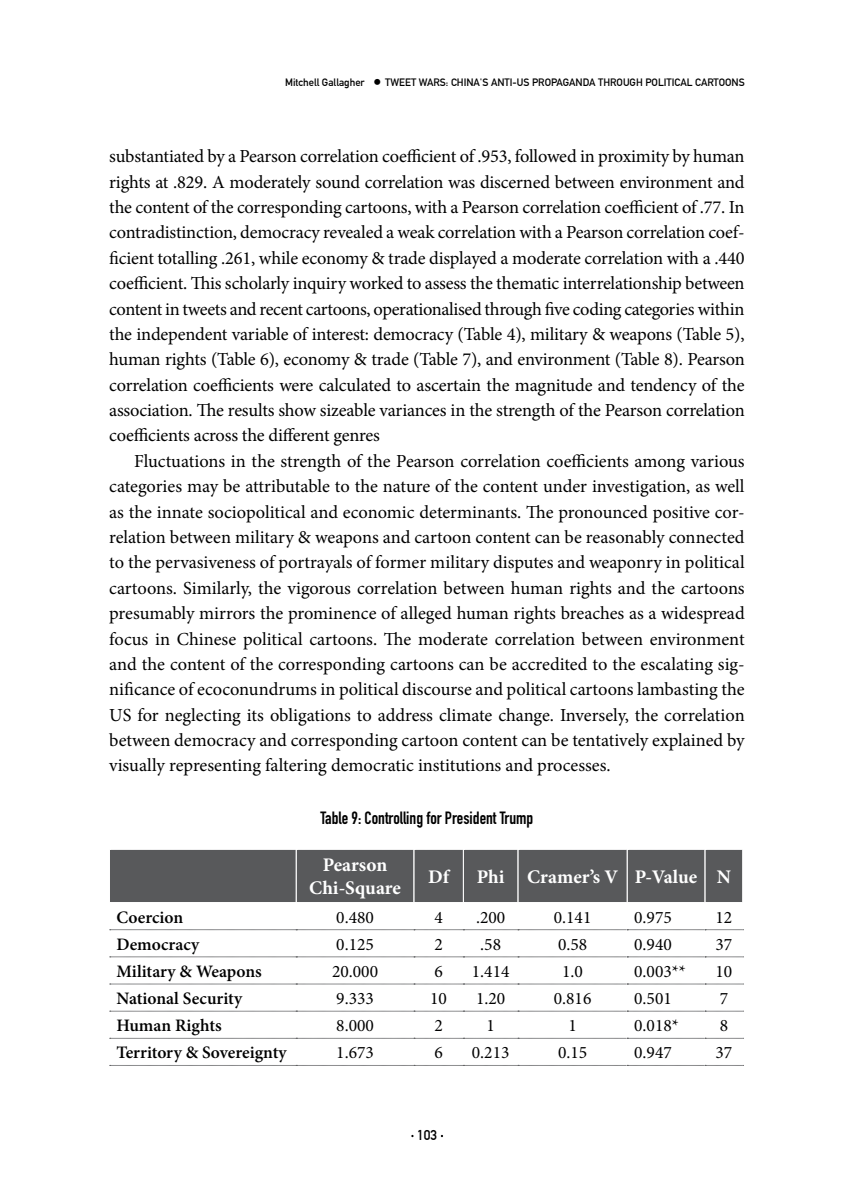
<style>
.page{position:relative;width:844px;height:1191px;background:#fff}
.page>*{position:absolute;margin:0;border:0;box-sizing:border-box;transform-origin:0 0}
.t1{font:700 19.25px/23.1px "Minion Pro";color:#fff;text-align:center}
.t2{font:18.38px/25.4px "Minion Pro";letter-spacing:-.01em;color:#000;text-align:justify}
.t3{font:17.5px "Minion Pro";color:#000}
.t4{font:600 17.5px "Minion Pro";color:#000}
.t5{font:700 17.5px "DIN Condensed";color:#000}
.t6{font:700 14px "DIN Alternate";color:#000}
.t7{font:700 10.5px "DIN Alternate";color:#000}
</style>
<div class="page">
<svg style="left:110px;top:929px;width:633px;height:1px"></svg>
<svg style="left:110px;top:956px;width:633px;height:1px"></svg>
<svg style="left:110px;top:983px;width:633px;height:1px"></svg>
<svg style="left:110px;top:1010px;width:633px;height:1px"></svg>
<svg style="left:110px;top:1038px;width:633px;height:1px"></svg>
<svg style="left:110px;top:1065px;width:633px;height:1px"></svg>
<div style="left:110px;top:849px;width:633px;height:53px;background:#58595b"></div>
<p class="t7" style="left:285px;top:75px;width:81px">Mitchell Gallagher</p>
<p class="t7" style="left:385px;top:75px;width:361px">TWEET WARS: CHINA'S ANTI-US PROPAGANDA THROUGH POLITICAL CARTOONS</p>
<p class="t2" style="left:109px;top:144px;width:637px">substantiated by a Pearson correlation coefficient of .953, followed in proximity by human rights at .829. A moderately sound correlation was discerned between environment and the content of the corresponding cartoons, with a Pearson correlation coefficient of .77. In contradistinction, democracy revealed a weak correlation with a Pearson correlation coef&shy;ficient totalling .261, while economy &amp; trade displayed a moderate correlation with a .440 coefficient. This scholarly inquiry worked to assess the thematic interrelationship between content in tweets and recent cartoons, operationalised through five coding categories within the independent variable of interest: democracy (Table 4), military &amp; weapons (Table 5), human rights (Table 6), economy &amp; trade (Table 7), and environment (Table 8). Pearson correlation coefficients were calculated to ascertain the magnitude and tendency of the association. The results show sizeable variances in the strength of the Pearson correlation coefficients across the different genres</p>
<p class="t2" style="left:109px;top:448px;width:637px;text-indent:25px">Fluctuations in the strength of the Pearson correlation coefficients among various categories may be attributable to the nature of the content under investigation, as well as the innate sociopolitical and economic determinants. The pronounced positive cor&shy;relation between military &amp; weapons and cartoon content can be reasonably connected to the pervasiveness of portrayals of former military disputes and weaponry in political cartoons. Similarly, the vigorous correlation between human rights and the cartoons presumably mirrors the prominence of alleged human rights breaches as a widespread focus in Chinese political cartoons. The moderate correlation between environment and the content of the corresponding cartoons can be accredited to the escalating sig&shy;nificance of ecoconundrums in political discourse and political cartoons lambasting the US for neglecting its obligations to address climate change. Inversely, the correlation between democracy and corresponding cartoon content can be tentatively explained by visually representing faltering democratic institutions and processes.</p>
<p class="t5" style="left:320px;top:806px;width:214px">Table 9: Controlling for President Trump</p>
<p class="t1" style="left:309px;top:853px;width:93px">Pearson<br>Chi-Square</p>
<p class="t1" style="left:428px;top:865px;width:23px">Df</p>
<p class="t1" style="left:476px;top:865px;width:256px">Phi Cramer’s V P-Value N</p>
<p class="t4" style="left:116px;top:905px;width:68px">Coercion</p>
<p class="t3" style="left:336px;top:905px;width:39px">0.480</p>
<p class="t3" style="left:434px;top:905px;width:10px">4</p>
<p class="t3" style="left:476px;top:905px;width:31px">.200</p>
<p class="t3" style="left:553px;top:905px;width:39px">0.141</p>
<p class="t3" style="left:634px;top:905px;width:39px">0.975</p>
<p class="t3" style="left:715px;top:905px;width:18px">12</p>
<p class="t4" style="left:116px;top:932px;width:84px">Democracy</p>
<p class="t3" style="left:336px;top:932px;width:39px">0.125</p>
<p class="t3" style="left:434px;top:932px;width:10px">2</p>
<p class="t3" style="left:480px;top:932px;width:22px">.58</p>
<p class="t3" style="left:558px;top:932px;width:31px">0.58</p>
<p class="t3" style="left:634px;top:932px;width:39px">0.940</p>
<p class="t3" style="left:715px;top:932px;width:18px">37</p>
<p class="t4" style="left:116px;top:959px;width:147px">Military &amp; Weapons</p>
<p class="t3" style="left:332px;top:959px;width:47px">20.000</p>
<p class="t3" style="left:434px;top:959px;width:10px">6</p>
<p class="t3" style="left:471px;top:959px;width:39px">1.414</p>
<p class="t3" style="left:562px;top:959px;width:22px">1.0</p>
<p class="t3" style="left:634px;top:959px;width:53px">0.003**</p>
<p class="t3" style="left:715px;top:959px;width:18px">10</p>
<p class="t4" style="left:116px;top:986px;width:127px">National Security</p>
<p class="t3" style="left:336px;top:986px;width:39px">9.333</p>
<p class="t3" style="left:430px;top:986px;width:18px">10</p>
<p class="t3" style="left:476px;top:986px;width:31px">1.20</p>
<p class="t3" style="left:553px;top:986px;width:39px">0.816</p>
<p class="t3" style="left:634px;top:986px;width:39px">0.501</p>
<p class="t3" style="left:719px;top:986px;width:10px">7</p>
<p class="t4" style="left:116px;top:1013px;width:107px">Human Rights</p>
<p class="t3" style="left:336px;top:1013px;width:39px">8.000</p>
<p class="t3" style="left:434px;top:1013px;width:10px">2</p>
<p class="t3" style="left:486px;top:1013px;width:10px">1</p>
<p class="t3" style="left:568px;top:1013px;width:10px">1</p>
<p class="t3" style="left:634px;top:1013px;width:46px">0.018*</p>
<p class="t3" style="left:719px;top:1013px;width:10px">8</p>
<p class="t4" style="left:116px;top:1040px;width:172px">Territory &amp; Sovereignty</p>
<p class="t3" style="left:336px;top:1041px;width:39px">1.673</p>
<p class="t3" style="left:434px;top:1041px;width:10px">6</p>
<p class="t3" style="left:471px;top:1041px;width:39px">0.213</p>
<p class="t3" style="left:558px;top:1041px;width:31px">0.15</p>
<p class="t3" style="left:634px;top:1041px;width:39px">0.947</p>
<p class="t3" style="left:715px;top:1041px;width:18px">37</p>
<p class="t6" style="left:417px;top:1124px;width:22px">103</p>
</div>
